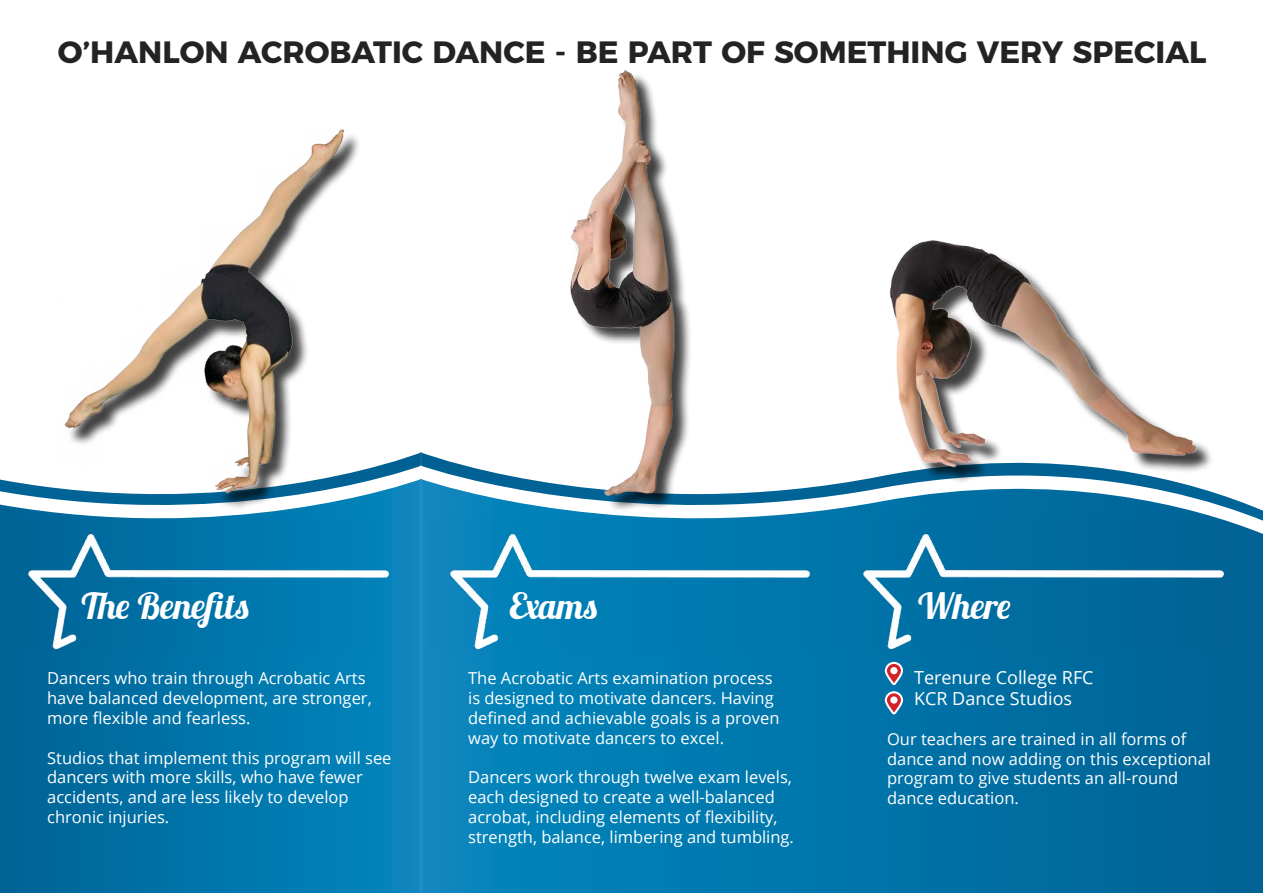
<style>
.page{position:relative;width:1263px;height:893px;background:#fff}
.page>*{position:absolute;margin:0;border:0;box-sizing:border-box;transform-origin:0 0}
.t1{font:36px "Lobster 1.3";color:#fff}
.t2{font:700 30.75px "Montserrat";color:#242322}
.t3{font:18px/21.6px "Open Sans";color:#fff}
.t4{font:16.5px/19.8px "Open Sans";color:#fff}
</style>
<div class="page">
<svg style="left:422px;top:476px;width:841px;height:417px;background:#0c79ac"></svg>
<svg style="left:0;top:479px;width:420px;height:414px;background:#0777ab"></svg>
<svg style="left:420px;top:452px;width:2px;height:441px"></svg>
<img style="left:844px;top:519px;width:383px;height:132px">
<img style="left:431px;top:519px;width:382px;height:132px">
<img style="left:10px;top:519px;width:382px;height:132px">
<div style="left:67px;top:131px;width:295px;height:380px;background:#000;opacity:.75"></div>
<img style="left:44px;top:129px;width:320px;height:368px">
<img style="left:426px;top:70px;width:320px;height:440px">
<div style="left:893px;top:242px;width:321px;height:242px;background:#000;opacity:.75"></div>
<img style="left:882px;top:240px;width:319px;height:236px">
<svg style="left:885px;top:662px;width:18px;height:23px"></svg>
<svg style="left:887px;top:664px;width:14px;height:19px"></svg>
<div style="left:890px;top:667px;width:7px;height:7px;background:#fff;border-radius:50%"></div>
<svg style="left:885px;top:691px;width:18px;height:23px"></svg>
<svg style="left:887px;top:693px;width:14px;height:19px"></svg>
<div style="left:890px;top:696px;width:7px;height:8px;background:#fff;border-radius:50%"></div>
<h2 class="t2" style="left:58px;top:27px;width:1150px">O’HANLON ACROBATIC DANCE - BE PART OF SOMETHING VERY SPECIAL</h2>
<h1 class="t1" style="left:81px;top:582px;width:169px">The Benefits</h1>
<p class="t4" style="left:47px;top:668px;width:326px">Dancers who train through Acrobatic Arts have balanced development, are stronger, more flexible and fearless.</p>
<p class="t4" style="left:47px;top:747px;width:346px">Studios that implement this program will see dancers with more skills, who have fewer accidents, and are less likely to develop chronic injuries.</p>
<h1 class="t1" style="left:509px;top:582px;width:90px">Exams</h1>
<p class="t4" style="left:468px;top:668px;width:313px">The Acrobatic Arts examination process is designed to motivate dancers. Having defined and achievable goals is a proven way to motivate dancers to excel.</p>
<p class="t4" style="left:468px;top:767px;width:327px">Dancers work through twelve exam levels, each designed to create a well-balanced acrobat, including elements of flexibility, strength, balance, limbering and tumbling.</p>
<h1 class="t1" style="left:918px;top:582px;width:94px">Where</h1>
<p class="t3" style="left:914px;top:666px;width:181px">Terenure College RFC<br>KCR Dance Studios</p>
<p class="t4" style="left:887px;top:728px;width:326px">Our teachers are trained in all forms of dance and now adding on this exceptional program to give students an all-round dance education.</p>
</div>
